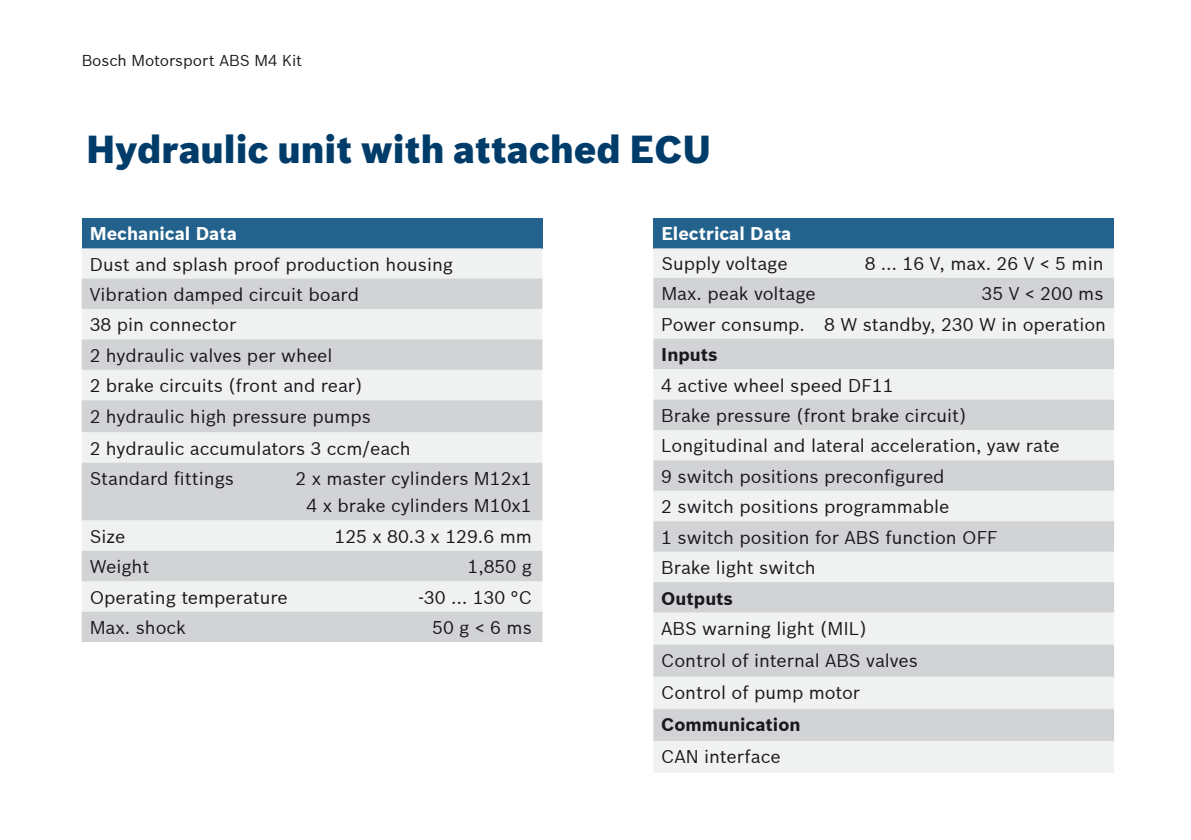
<style>
.page{position:relative;width:1191px;height:840px;background:#fff}
.page>*{position:absolute;margin:0;border:0;box-sizing:border-box;transform-origin:0 0}
.t1{font:900 38px "Bosch Sans";color:#003c6a}
.t2{font:18px/30.6px "Bosch Sans";color:#1a171c}
.t3{font:700 18px "Bosch Sans";color:#fff}
.t4{font:700 18px "Bosch Sans";color:#1a171c}
.t5{font:15.4px "Bosch Sans";color:#1a171c}
</style>
<div class="page">
<div style="left:82px;top:218px;width:460px;height:30px;background:#23628d"></div>
<div style="left:82px;top:248px;width:460px;height:30px;background:#f0f1f1"></div>
<svg style="left:82px;top:278px;width:460px;height:363px;fill:#d2d3d4"></svg>
<div style="left:653px;top:218px;width:461px;height:30px;background:#23628d"></div>
<div style="left:653px;top:248px;width:461px;height:524px;background:#f0f1f1"></div>
<svg style="left:653px;top:277px;width:461px;height:463px;fill:#d2d3d4"></svg>
<p class="t5" style="left:82px;top:50px;width:222px">Bosch Motorsport ABS M4 Kit</p>
<h1 class="t1" style="left:86px;top:126px;width:626px">Hydraulic unit with attached ECU</h1>
<p class="t3" style="left:90px;top:222px;width:149px">Mechanical Data</p>
<p class="t2" style="left:90px;top:248px;width:365px">Dust and splash proof production housing<br>Vibration damped circuit board<br>38 pin connector<br>2 hydraulic valves per wheel<br>2 brake circuits (front and rear)<br>2 hydraulic high pressure pumps<br>2 hydraulic accumulators 3 ccm/each<br>Standard fittings</p>
<p class="t2" style="left:295px;top:464px;width:238px;line-height:27.2px;text-align:right">2 x master cylinders M12x1<br>4 x brake cylinders M10x1</p>
<p class="t2" style="left:90px;top:520px;width:37px">Size</p>
<p class="t2" style="left:334px;top:520px;width:199px">125 x 80.3 x 129.6 mm</p>
<p class="t2" style="left:90px;top:551px;width:61px">Weight</p>
<p class="t2" style="left:467px;top:551px;width:66px">1,850 g</p>
<p class="t2" style="left:90px;top:581px;width:200px">Operating temperature</p>
<p class="t2" style="left:418px;top:581px;width:115px">-30 … 130 °C</p>
<p class="t2" style="left:90px;top:611px;width:98px">Max. shock</p>
<p class="t2" style="left:432px;top:611px;width:101px">50 g &lt; 6 ms</p>
<p class="t3" style="left:661px;top:222px;width:132px">Electrical Data</p>
<p class="t2" style="left:661px;top:248px;width:128px">Supply voltage</p>
<p class="t2" style="left:864px;top:248px;width:240px">8 … 16 V, max. 26 V &lt; 5 min</p>
<p class="t2" style="left:661px;top:278px;width:156px">Max. peak voltage</p>
<p class="t2" style="left:661px;top:278px;width:446px;text-align:right">35 V &lt; 200 ms<br>Power consump. 8 W standby, 230 W in operation</p>
<p class="t4" style="left:661px;top:343px;width:58px">Inputs</p>
<p class="t2" style="left:661px;top:369px;width:400px">4 active wheel speed DF11<br>Brake pressure (front brake circuit)<br>Longitudinal and lateral acceleration, yaw rate 9 switch positions preconfigured<br>2 switch positions programmable<br>1 switch position for ABS function OFF<br>Brake light switch</p>
<p class="t4" style="left:661px;top:586px;width:73px">Outputs</p>
<p class="t2" style="left:661px;top:612px;width:258px;line-height:32px">ABS warning light (MIL)<br>Control of internal ABS valves<br>Control of pump motor</p>
<p class="t4" style="left:661px;top:713px;width:141px">Communication</p>
<p class="t2" style="left:661px;top:740px;width:121px">CAN interface</p>
</div>
